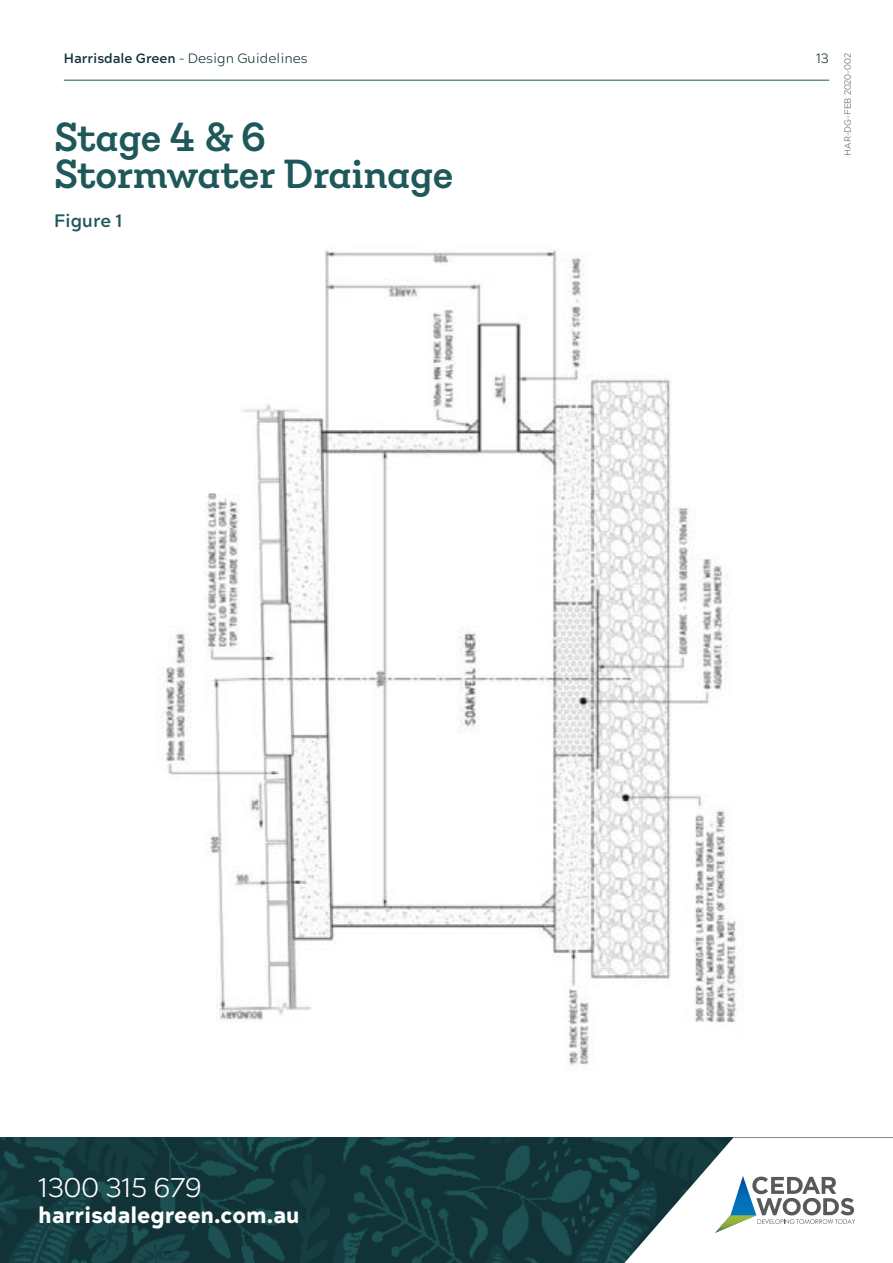
<style>
.page{position:relative;width:893px;height:1263px;background:#fff}
.page>*{position:absolute;margin:0;border:0;box-sizing:border-box;transform-origin:0 0}
.t1{font:600 45px/37.5px "Emy Slab Alt";letter-spacing:-.01em;color:#1e585a}
.t2{font:300 27px "Acherus Grotesque";color:#fff}
.t3{font:900 22.5px "Acherus Grotesque";color:#fff}
.t4{font:700 18px "Acherus Grotesque";color:#1e585a}
.t5{font:300 13.5px "Acherus Grotesque";color:#103337}
.t6{font:300 9px "Acherus Grotesque";color:#636466}
.s1{font-weight:700}
</style>
<div class="page">
<img style="left:0;top:1137px;width:624px;height:126px">
<svg style="left:624px;top:1137px;width:269px;height:126px"></svg>
<hr style="left:64px;top:80px;width:765px;height:1px;background:#1e585a">
<img style="left:162px;top:249px;width:579px;height:818px">
<p class="t5" style="left:64px;top:47px;width:245px"><span class="s1">Harrisdale Green</span> – Design Guidelines</p>
<p class="t5" style="left:816px;top:47px;width:14px">13</p>
<p class="t6" style="left:840px;top:156px;width:104px;rotate:-90deg">HAR-DG-FEB 2020-002</p>
<h1 class="t1" style="left:54px;top:117px;width:401px">Stage 4 &amp; 6<br>Stormwater Drainage</h1>
<h3 class="t4" style="left:54px;top:205px;width:70px">Figure 1</h3>
<h2 class="t2" style="left:38px;top:1165px;width:165px">1300 315 679</h2>
<h3 class="t3" style="left:38px;top:1195px;width:263px">harrisdalegreen.com.au</h3>
</div>
